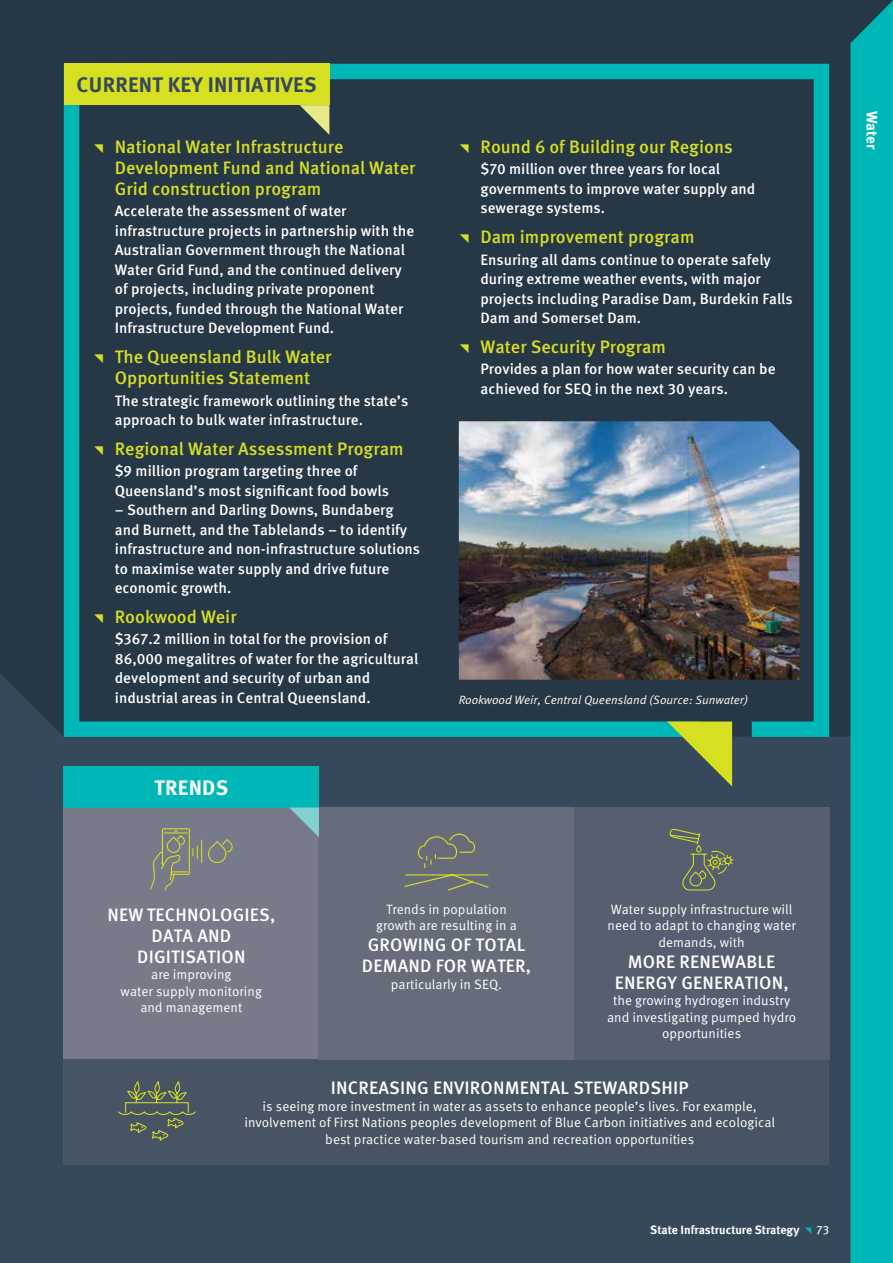
<style>
.page{position:relative;width:893px;height:1263px;background:#36495a}
.page>*{position:absolute;margin:0;border:0;box-sizing:border-box;transform-origin:0 0}
.t1{font:700 21px "Meta Pro";letter-spacing:.01em;color:#36495a}
.t2{font:700 21px "Meta Pro";letter-spacing:.01em;color:#fff}
.t3{font:500 18px/21px "Meta Pro";color:#d7df23}
.t4{font:500 18px/21px "Meta Pro";letter-spacing:.01em;color:#fff;text-align:center}
.t5{font:500 15px/19.5px "Meta Pro";color:#fff}
.t6{font:700 15px "Meta Pro";color:#fff}
.t7{font:13.5px/16.5px "Meta Pro Norm";color:#fff;text-align:center}
.t8{font:12px "Meta Pro Norm Ita";color:#fff}
.t9{font:700 12px "Meta Pro";color:#fff}
.t10{font:12px "Meta Pro";color:#fff}
</style>
<div class="page">
<div style="left:0;top:0;width:850px;height:736px;background:#263746"></div>
<svg style="left:64px;top:64px;width:765px;height:673px;background:#224250"></svg>
<svg style="left:300px;top:105px;width:29px;height:30px"></svg>
<div style="left:64px;top:64px;width:265px;height:41px;background:#d7df23"></div>
<img style="left:459px;top:421px;width:340px;height:259px">
<div style="left:64px;top:807px;width:255px;height:252px;background:#777b89"></div>
<div style="left:64px;top:1059px;width:765px;height:106px;background:#465464"></div>
<div style="left:319px;top:807px;width:255px;height:252px;background:#676c7b"></div>
<div style="left:574px;top:807px;width:255px;height:252px;background:#565f6f"></div>
<div style="left:64px;top:766px;width:255px;height:41px;background:#00b7b7"></div>
<svg style="left:289px;top:807px;width:30px;height:30px"></svg>
<svg style="left:150px;top:828px;width:83px;height:63px"></svg>
<svg style="left:404px;top:833px;width:85px;height:58px"></svg>
<svg style="left:118px;top:1081px;width:78px;height:60px"></svg>
<svg style="left:669px;top:828px;width:65px;height:63px"></svg>
<svg style="left:667px;top:721px;width:65px;height:65px"></svg>
<div style="left:850px;top:0;width:43px;height:1263px;background:#00b7b7"></div>
<svg style="left:805px;top:1227px;width:6px;height:7px"></svg>
<svg style="left:94px;top:144px;width:9px;height:9px"></svg>
<svg style="left:94px;top:354px;width:9px;height:9px"></svg>
<svg style="left:94px;top:446px;width:9px;height:8px"></svg>
<svg style="left:94px;top:614px;width:9px;height:9px"></svg>
<svg style="left:460px;top:144px;width:9px;height:9px"></svg>
<svg style="left:460px;top:234px;width:9px;height:9px"></svg>
<svg style="left:460px;top:344px;width:9px;height:8px"></svg>
<h1 class="t1" style="left:77px;top:72px;width:241px">CURRENT KEY INITIATIVES</h1>
<p class="t3" style="left:115px;top:135px;width:302px">National Water Infrastructure<br>Development Fund and National Water<br>Grid construction program</p>
<p class="t5" style="left:115px;top:200px;width:301px">Accelerate the assessment of water infrastructure projects in partnership with the Australian Government through the National Water Grid Fund, and the continued delivery of projects, including private proponent projects, funded through the National Water Infrastructure Development Fund.</p>
<p class="t3" style="left:115px;top:345px;width:218px">The Queensland Bulk Water<br>Opportunities Statement</p>
<p class="t5" style="left:115px;top:390px;width:295px">The strategic framework outlining the state’s approach to bulk water infrastructure.</p>
<p class="t3" style="left:115px;top:437px;width:290px">Regional Water Assessment Program</p>
<p class="t5" style="left:115px;top:460px;width:276px">$9 million program targeting three of<br>Queensland’s most significant food bowls</p>
<p class="t5" style="left:115px;top:499px;width:307px">– Southern and Darling Downs, Bundaberg and Burnett, and the Tablelands – to identify infrastructure and non-infrastructure solutions to maximise water supply and drive future economic growth.</p>
<p class="t3" style="left:115px;top:605px;width:123px">Rookwood Weir</p>
<p class="t5" style="left:115px;top:628px;width:305px">$367.2 million in total for the provision of 86,000 megalitres of water for the agricultural development and security of urban and industrial areas in Central Queensland.</p>
<h1 class="t2" style="left:155px;top:774px;width:75px">TRENDS</h1>
<p class="t3" style="left:480px;top:135px;width:254px">Round 6 of Building our Regions</p>
<p class="t5" style="left:480px;top:158px;width:276px">$70 million over three years for local governments to improve water supply and sewerage systems.</p>
<p class="t3" style="left:480px;top:225px;width:216px">Dam improvement program</p>
<p class="t5" style="left:480px;top:249px;width:314px">Ensuring all dams continue to operate safely during extreme weather events, with major projects including Paradise Dam, Burdekin Falls Dam and Somerset Dam.</p>
<p class="t3" style="left:480px;top:335px;width:187px">Water Security Program</p>
<p class="t5" style="left:480px;top:358px;width:297px">Provides a plan for how water security can be achieved for SEQ in the next 30 years.</p>
<p class="t8" style="left:459px;top:691px;width:291px">Rookwood Weir, Central Queensland (Source: Sunwater)</p>
<p class="t6" style="left:881px;top:111px;width:40px;rotate:90deg">Water</p>
<p class="t4" style="left:107px;top:903px;width:169px">NEW TECHNOLOGIES,<br>DATA AND<br>DIGITISATION</p>
<p class="t7" style="left:121px;top:965px;width:143px">are improving<br>water supply monitoring and management</p>
<p class="t7" style="left:376px;top:900px;width:142px">Trends in population growth are resulting in a</p>
<p class="t4" style="left:362px;top:933px;width:171px">GROWING OF TOTAL<br>DEMAND FOR WATER,</p>
<p class="t7" style="left:391px;top:975px;width:113px">particularly in SEQ.</p>
<p class="t7" style="left:607px;top:900px;width:190px">Water supply infrastructure will need to adapt to changing water demands, with</p>
<p class="t4" style="left:615px;top:950px;width:175px">MORE RENEWABLE<br>ENERGY GENERATION,</p>
<p class="t7" style="left:607px;top:991px;width:191px">the growing hydrogen industry and investigating pumped hydro opportunities</p>
<p class="t4" style="left:331px;top:1076px;width:359px">INCREASING ENVIRONMENTAL STEWARDSHIP</p>
<p class="t7" style="left:244px;top:1097px;width:532px">is seeing more investment in water as assets to enhance people’s lives. For example, involvement of First Nations peoples development of Blue Carbon initiatives and ecological best practice water-based tourism and recreation opportunities</p>
<p class="t9" style="left:650px;top:1222px;width:151px">State Infrastructure Strategy</p>
<p class="t10" style="left:817px;top:1222px;width:14px">73</p>
</div>
